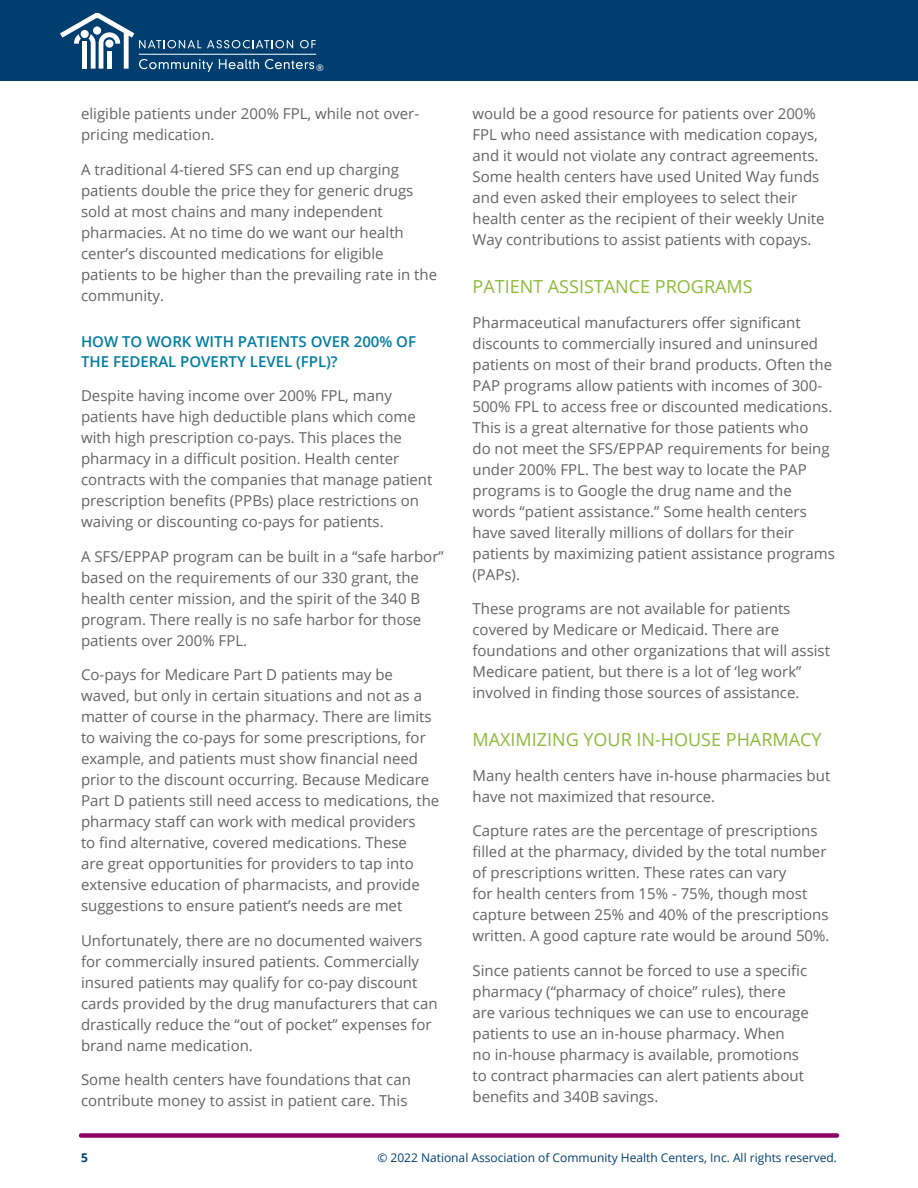
<style>
.page{position:relative;width:918px;height:1188px;background:#fff}
.page>*{position:absolute;margin:0;border:0;box-sizing:border-box;transform-origin:0 0}
.B_HEAD{font:18px "Open Sans";color:#8cba39}
.TEXT{font:15px/21px "Open Sans";color:#636363}
.D_HEAD__red{font:600 15px/19.5px "Open Sans";color:#007ca2}
.t1{font:12px "Open Sans";color:#003e6f}
.t2{font:700 12px "Open Sans";color:#003e6f}
.t3{font:9.3px "Open Sans";color:#fff}
</style>
<div class="page">
<div style="left:81px;top:1133px;width:756px;height:5px;background:#8b0062"></div>
<div style="left:0;top:0;width:918px;height:81px;background:#003e6f"></div>
<svg style="left:60px;top:13px;width:256px;height:59px"></svg>
<hr style="left:139px;top:54px;width:177px;height:1px;background:#fff">
<p class="t3" style="left:316px;top:62px;width:9px">®</p>
<p class="TEXT" style="left:81px;top:103px;width:340px">eligible patients under 200% FPL, while not over&shy;pricing medication.</p>
<p class="TEXT" style="left:81px;top:159px;width:358px">A traditional 4-tiered SFS can end up charging patients double the price they for generic drugs sold at most chains and many independent pharmacies. At no time do we want our health center’s discounted medications for eligible patients to be higher than the prevailing rate in the community.</p>
<p class="D_HEAD__red" style="left:81px;top:332px;width:337px">HOW TO WORK WITH PATIENTS OVER 200% OF<br>THE FEDERAL POVERTY LEVEL (FPL)?</p>
<p class="TEXT" style="left:81px;top:385px;width:353px">Despite having income over 200% FPL, many patients have high deductible plans which come with high prescription co-pays. This places the pharmacy in a difficult position. Health center contracts with the companies that manage patient prescription benefits (PPBs) place restrictions on waiving or discounting co-pays for patients.</p>
<p class="TEXT" style="left:81px;top:546px;width:364px">A SFS/EPPAP program can be built in a “safe harbor” based on the requirements of our 330 grant, the health center mission, and the spirit of the 340 B program. There really is no safe harbor for those patients over 200% FPL.</p>
<p class="TEXT" style="left:81px;top:664px;width:360px">Co-pays for Medicare Part D patients may be waved, but only in certain situations and not as a matter of course in the pharmacy. There are limits to waiving the co-pays for some prescriptions, for example, and patients must show financial need prior to the discount occurring. Because Medicare Part D patients still need access to medications, the pharmacy staff can work with medical providers<br>to find alternative, covered medications. These<br>are great opportunities for providers to tap into extensive education of pharmacists, and provide suggestions to ensure patient’s needs are met</p>
<p class="TEXT" style="left:81px;top:930px;width:358px">Unfortunately, there are no documented waivers for commercially insured patients. Commercially insured patients may qualify for co-pay discount cards provided by the drug manufacturers that can drastically reduce the “out of pocket” expenses for brand name medication.</p>
<p class="TEXT" style="left:81px;top:1069px;width:331px">Some health centers have foundations that can contribute money to assist in patient care. This</p>
<p class="TEXT" style="left:472px;top:103px;width:354px">would be a good resource for patients over 200% FPL who need assistance with medication copays, and it would not violate any contract agreements.<br>Some health centers have used United Way funds and even asked their employees to select their health center as the recipient of their weekly Unite Way contributions to assist patients with copays.</p>
<p class="B_HEAD" style="left:472px;top:275px;width:282px">PATIENT ASSISTANCE PROGRAMS</p>
<p class="TEXT" style="left:472px;top:312px;width:364px">Pharmaceutical manufacturers offer significant discounts to commercially insured and uninsured patients on most of their brand products. Often the PAP programs allow patients with incomes of 300- 500% FPL to access free or discounted medications.<br>This is a great alternative for those patients who<br>do not meet the SFS/EPPAP requirements for being under 200% FPL. The best way to locate the PAP programs is to Google the drug name and the words “patient assistance.” Some health centers have saved literally millions of dollars for their patients by maximizing patient assistance programs (PAPs).</p>
<p class="TEXT" style="left:472px;top:598px;width:359px">These programs are not available for patients covered by Medicare or Medicaid. There are foundations and other organizations that will assist Medicare patient, but there is a lot of ‘leg work” involved in finding those sources of assistance.</p>
<p class="B_HEAD" style="left:472px;top:728px;width:351px">MAXIMIZING YOUR IN-HOUSE PHARMACY</p>
<p class="TEXT" style="left:472px;top:765px;width:359px">Many health centers have in-house pharmacies but have not maximized that resource.</p>
<p class="TEXT" style="left:472px;top:820px;width:359px">Capture rates are the percentage of prescriptions filled at the pharmacy, divided by the total number of prescriptions written. These rates can vary<br>for health centers from 15% - 75%, though most capture between 25% and 40% of the prescriptions written. A good capture rate would be around 50%.</p>
<p class="TEXT" style="left:472px;top:960px;width:338px">Since patients cannot be forced to use a specific pharmacy (“pharmacy of choice” rules), there are various techniques we can use to encourage patients to use an in-house pharmacy. When<br>no in-house pharmacy is available, promotions to contract pharmacies can alert patients about benefits and 340B savings.</p>
<p class="t2" style="left:81px;top:1149px;width:8px">5</p>
<p class="t1" style="left:377px;top:1150px;width:461px">© 2022 National Association of Community Health Centers, Inc. All rights reserved.</p>
</div>
